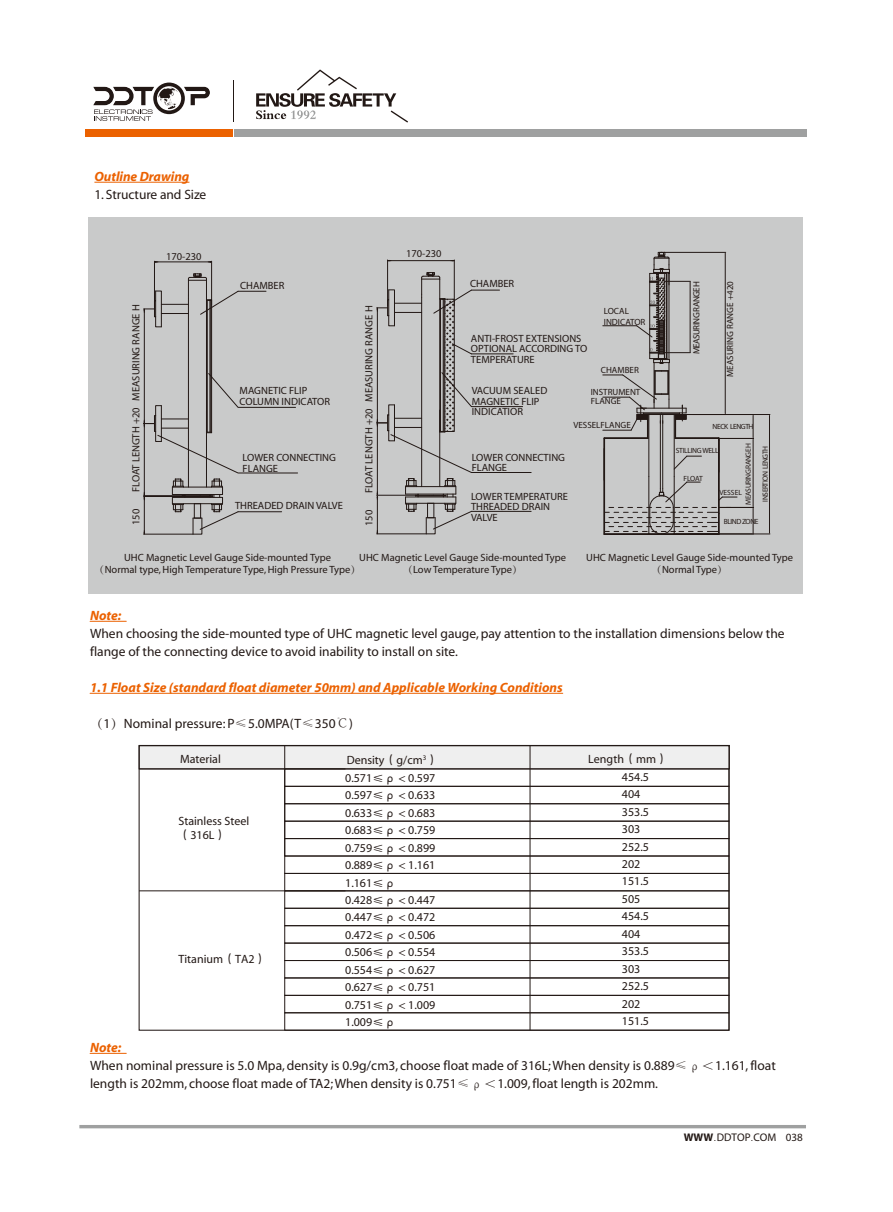
<style>
.page{position:relative;width:893px;height:1212px;background:#fff}
.page>*{position:absolute;margin:0;border:0;box-sizing:border-box;transform-origin:0 0}
.t1{font:13.5px/18px "Myriad";color:#221815}
.t2{font:italic 700 13.5px "Myriad";color:#eb6100}
.t3{font:12px/17.4px "Myriad";color:#221815}
.t4{font:11.1px "Myriad";color:#221815}
.t5{font:11.1px "FZXH1 JW GB1 0";color:#221815}
.t6{font:10.5px/10.5px "Myriad";color:#221815}
.t7{font:9px/10.5px "Myriad";color:#221815}
.t8{font:9px "Myriad";letter-spacing:-.06em;color:#221815}
.t9{font:7.5px "Myriad";letter-spacing:-.06em;color:#221815}
.t10{font:7.5px "Myriad";letter-spacing:-.04em;color:#221815}
.s1{font-family:"Adobe Song Std";font-weight:300}
.s2{font-weight:700;font-style:italic;color:#eb6100}
.s3{font-family:"FZZDXJW GB1 0"}
.s4{font-weight:700}
.s5{font-family:"FZXH1 JW GB1 0"}
</style>
<div class="page">
<hr style="left:94px;top:182px;width:95px;height:1px;background:#eb6100">
<div style="left:89px;top:217px;width:714px;height:376px;background:#c9caca"></div>
<hr style="left:387px;top:260px;width:1px;height:46px;background:#221815">
<hr style="left:454px;top:260px;width:1px;height:46px;background:#221815">
<hr style="left:388px;top:260px;width:65px;height:1px;background:#221815">
<svg style="left:377px;top:272px;width:155px;height:262px"></svg>
<hr style="left:188px;top:299px;width:1px;height:188px;background:#221815">
<hr style="left:206px;top:280px;width:1px;height:207px;background:#221815">
<hr style="left:211px;top:300px;width:1px;height:133px;background:#221815">
<hr style="left:210px;top:300px;width:1px;height:132px;background:#221815">
<hr style="left:207px;top:300px;width:1px;height:132px;background:#221815">
<hr style="left:144px;top:310px;width:1px;height:113px;background:#221815">
<svg style="left:144px;top:273px;width:122px;height:54px"></svg>
<hr style="left:154px;top:261px;width:1px;height:46px;background:#221815">
<hr style="left:211px;top:261px;width:1px;height:44px;background:#221815">
<hr style="left:155px;top:262px;width:56px;height:1px;background:#221815">
<svg style="left:144px;top:373px;width:154px;height:162px"></svg>
<hr style="left:718px;top:507px;width:36px;height:1px;background:#221815">
<hr style="left:675px;top:438px;width:79px;height:1px;background:#221815">
<hr style="left:753px;top:439px;width:1px;height:67px;background:#221815">
<svg style="left:753px;top:506px;width:1px;height:28px"></svg>
<svg style="left:753px;top:415px;width:1px;height:23px"></svg>
<hr style="left:669px;top:363px;width:1px;height:36px;background:#221815">
<hr style="left:664px;top:252px;width:62px;height:1px;background:#221815">
<hr style="left:725px;top:253px;width:1px;height:161px;background:#221815">
<hr style="left:654px;top:363px;width:1px;height:34px;background:#221815">
<hr style="left:692px;top:414px;width:78px;height:1px;background:#221815">
<hr style="left:689px;top:534px;width:81px;height:1px;background:#221815">
<hr style="left:769px;top:415px;width:1px;height:118px;background:#221815">
<hr style="left:603px;top:325px;width:34px;height:1px;background:#221815">
<svg style="left:603px;top:370px;width:134px;height:165px"></svg>
<svg style="left:636px;top:252px;width:55px;height:112px"></svg>
<hr style="left:90px;top:621px;width:36px;height:1px;background:#eb6100">
<hr style="left:90px;top:693px;width:473px;height:1px;background:#eb6100">
<hr style="left:90px;top:1053px;width:36px;height:1px;background:#eb6100">
<div style="left:139px;top:746px;width:591px;height:23px;background:#efefef"></div>
<div style="left:284px;top:786px;width:445px;height:18px;border:1px solid #221815"></div>
<div style="left:139px;top:745px;width:591px;height:24px;border:1px solid #221815"></div>
<div style="left:284px;top:803px;width:445px;height:18px;border:1px solid #221815"></div>
<div style="left:284px;top:821px;width:445px;height:18px;border:1px solid #221815"></div>
<div style="left:284px;top:838px;width:445px;height:18px;border:1px solid #221815"></div>
<div style="left:284px;top:856px;width:445px;height:18px;border:1px solid #221815"></div>
<div style="left:284px;top:873px;width:445px;height:18px;border:1px solid #221815"></div>
<div style="left:284px;top:890px;width:445px;height:18px;border:1px solid #221815"></div>
<div style="left:284px;top:908px;width:445px;height:18px;border:1px solid #221815"></div>
<div style="left:284px;top:925px;width:445px;height:18px;border:1px solid #221815"></div>
<div style="left:284px;top:943px;width:445px;height:18px;border:1px solid #221815"></div>
<div style="left:284px;top:960px;width:445px;height:18px;border:1px solid #221815"></div>
<div style="left:284px;top:995px;width:445px;height:18px;border:1px solid #221815"></div>
<div style="left:284px;top:1012px;width:445px;height:18px;border:1px solid #221815"></div>
<div style="left:139px;top:745px;width:590px;height:286px;border:1px solid #221815"></div>
<hr style="left:530px;top:746px;width:1px;height:284px;background:#221815">
<hr style="left:284px;top:745px;width:1px;height:111px;background:#221815">
<hr style="left:139px;top:890px;width:206px;height:1px;background:#221815">
<hr style="left:139px;top:769px;width:206px;height:1px;background:#221815">
<div style="left:234px;top:129px;width:572px;height:8px;background:#9fa0a0"></div>
<div style="left:85px;top:129px;width:148px;height:8px;background:#eb6100"></div>
<hr style="left:79px;top:1125px;width:727px;height:3px;background:#9fa0a0">
<hr style="left:233px;top:80px;width:1px;height:41px;background:#221815">
<svg style="left:93px;top:83px;width:117px;height:38px"></svg>
<svg style="left:256px;top:69px;width:152px;height:54px"></svg>
<p class="t2" style="left:94px;top:169px;width:97px">Outline Drawing</p>
<p class="t1" style="left:94px;top:186px;width:113px">1. Structure and Size</p>
<p class="t6" style="left:166px;top:251px;width:37px">170-230</p>
<p class="t6" style="left:406px;top:249px;width:37px">170-230</p>
<p class="t6" style="left:131px;top:492px;width:189px;rotate:-90deg">FLOAT LENGTH +20 MEASURING RANGE H</p>
<p class="t6" style="left:131px;top:525px;width:18px;rotate:-90deg">150</p>
<p class="t6" style="left:240px;top:280px;width:46px">CHAMBER</p>
<p class="t6" style="left:240px;top:386px;width:92px">MAGNETIC FLIP<br>COLUMN INDICATOR</p>
<p class="t6" style="left:243px;top:453px;width:95px">LOWER CONNECTING<br>FLANGE</p>
<p class="t6" style="left:235px;top:500px;width:109px">THREADED DRAIN VALVE</p>
<p class="t6" style="left:364px;top:493px;width:189px;rotate:-90deg">FLOAT LENGTH +20 MEASURING RANGE H</p>
<p class="t6" style="left:364px;top:526px;width:18px;rotate:-90deg">150</p>
<p class="t6" style="left:470px;top:279px;width:46px">CHAMBER</p>
<p class="t7" style="left:604px;top:307px;width:43px">LOCAL<br>INDICATOR</p>
<p class="t6" style="left:471px;top:333px;width:118px">ANTI-FROST EXTENSIONS<br>OPTIONAL ACCORDING TO<br>TEMPERATURE</p>
<p class="t6" style="left:472px;top:386px;width:77px">VACUUM SEALED<br>MAGNETIC FLIP<br>INDICATIOR</p>
<p class="t6" style="left:472px;top:452px;width:95px">LOWER CONNECTING<br>FLANGE</p>
<p class="t7" style="left:601px;top:365px;width:39px">CHAMBER</p>
<p class="t7" style="left:591px;top:388px;width:51px;line-height:9px">INSTRUMENT<br>FLANGE</p>
<p class="t7" style="left:573px;top:421px;width:59px">VESSELFLANGE</p>
<p class="t6" style="left:471px;top:491px;width:99px">LOWER TEMPERATURE<br>THREADED DRAIN<br>VALVE</p>
<p class="t8" style="left:692px;top:354px;width:75px;rotate:-90deg">MEASURING RANGE H</p>
<p class="t7" style="left:725px;top:377px;width:97px;rotate:-90deg">MEASURING RANGE +420</p>
<p class="t9" style="left:713px;top:422px;width:42px">NECK LENGTH</p>
<p class="t9" style="left:745px;top:504px;width:63px;rotate:-90deg">MEASURING RANGE H</p>
<p class="t10" style="left:676px;top:447px;width:44px">STILLING WELL</p>
<p class="t9" style="left:683px;top:474px;width:21px">FLOAT</p>
<p class="t9" style="left:719px;top:489px;width:24px">VESSEL</p>
<p class="t9" style="left:761px;top:501px;width:57px;rotate:-90deg">INSERTION LENGTH</p>
<p class="t9" style="left:724px;top:518px;width:36px">BLIND ZONE</p>
<p class="t6" style="left:94px;top:552px;width:268px;line-height:12px;text-align:center">UHC Magnetic Level Gauge Side-mounted Type<br><span class="s1">（</span>Normal type, High Temperature Type, High Pressure Type<span class="s1">）</span></p>
<p class="t6" style="left:359px;top:552px;width:208px;line-height:12px;text-align:center">UHC Magnetic Level Gauge Side-mounted Type<span class="s1">（</span>Low Temperature Type<span class="s1">）</span></p>
<p class="t6" style="left:586px;top:552px;width:208px;line-height:12px;text-align:center">UHC Magnetic Level Gauge Side-mounted Type<span class="s1">（</span>Normal Type<span class="s1">）</span></p>
<p class="t1" style="left:90px;top:607px;width:696px"><span class="s2">Note:<br></span>When choosing the side-mounted type of UHC magnetic level gauge, pay attention to the installation dimensions below the flange of the connecting device to avoid inability to install on site.</p>
<p class="t2" style="left:90px;top:680px;width:474px">1.1 Float Size (standard float diameter 50mm) and Applicable Working Conditions</p>
<p class="t1" style="left:90px;top:715px;width:264px"><span class="s1">（</span>1<span class="s1">）</span>Nominal pressure: P<span class="s1">≤</span>5.0MPA(T<span class="s1">≤</span>350<span class="s1">℃</span>)</p>
<p class="t3" style="left:180px;top:750px;width:42px">Material</p>
<p class="t3" style="left:347px;top:751px;width:93px">Density<span class="s3">（</span>g/cm<sup>3</sup><span class="s3">）</span></p>
<p class="t3" style="left:588px;top:750px;width:81px">Length<span class="s3">（</span>mm<span class="s3">）</span></p>
<p class="t3" style="left:178px;top:815px;width:72px;line-height:13.6px">Stainless Steel<span class="s3">（</span>316L<span class="s3">）</span></p>
<p class="t3" style="left:178px;top:950px;width:90px">Titanium<span class="s3">（</span>TA2<span class="s3">）</span></p>
<p class="t3" style="left:345px;top:769px;width:92px">0.571<span class="s3">≤ρ＜</span>0.597<br>0.597<span class="s3">≤ρ＜</span>0.633<br>0.633<span class="s3">≤ρ＜</span>0.683<br>0.683<span class="s3">≤ρ＜</span>0.759<br>0.759<span class="s3">≤ρ＜</span>0.899<br>0.889<span class="s3">≤ρ＜</span>1.161<br>1.161<span class="s3">≤ρ<br></span>0.428<span class="s3">≤ρ＜</span>0.447<br>0.447<span class="s3">≤ρ＜</span>0.472<br>0.472<span class="s3">≤ρ＜</span>0.506<br>0.506<span class="s3">≤ρ＜</span>0.554<br>0.554<span class="s3">≤ρ＜</span>0.627<br>0.627<span class="s3">≤ρ＜</span>0.751<br>0.751<span class="s3">≤ρ＜</span>1.009<br>1.009<span class="s3">≤ρ</span></p>
<p class="t3" style="left:622px;top:768px;width:29px">454.5<br>404<br>353.5<br>303<br>252.5<br>202<br>151.5<br>505<br>454.5<br>404<br>353.5<br>303<br>252.5<br>202<br>151.5</p>
<p class="t1" style="left:90px;top:1039px;width:687px"><span class="s2">Note:<br></span>When nominal pressure is 5.0 Mpa, density is 0.9g/cm3, choose float made of 316L; When density is 0.889<span class="s1">≤ρ＜</span>1.161, float length is 202mm, choose float made of TA2; When density is 0.751<span class="s1">≤ρ＜</span>1.009, float length is 202mm.</p>
<p class="t4" style="left:684px;top:1132px;width:121px"><span class="s4">WWW</span><span class="s5">.</span>DDTOP COM 038</p>
<p class="t5" style="left:750px;top:1131px;width:5px">.</p>
</div>
